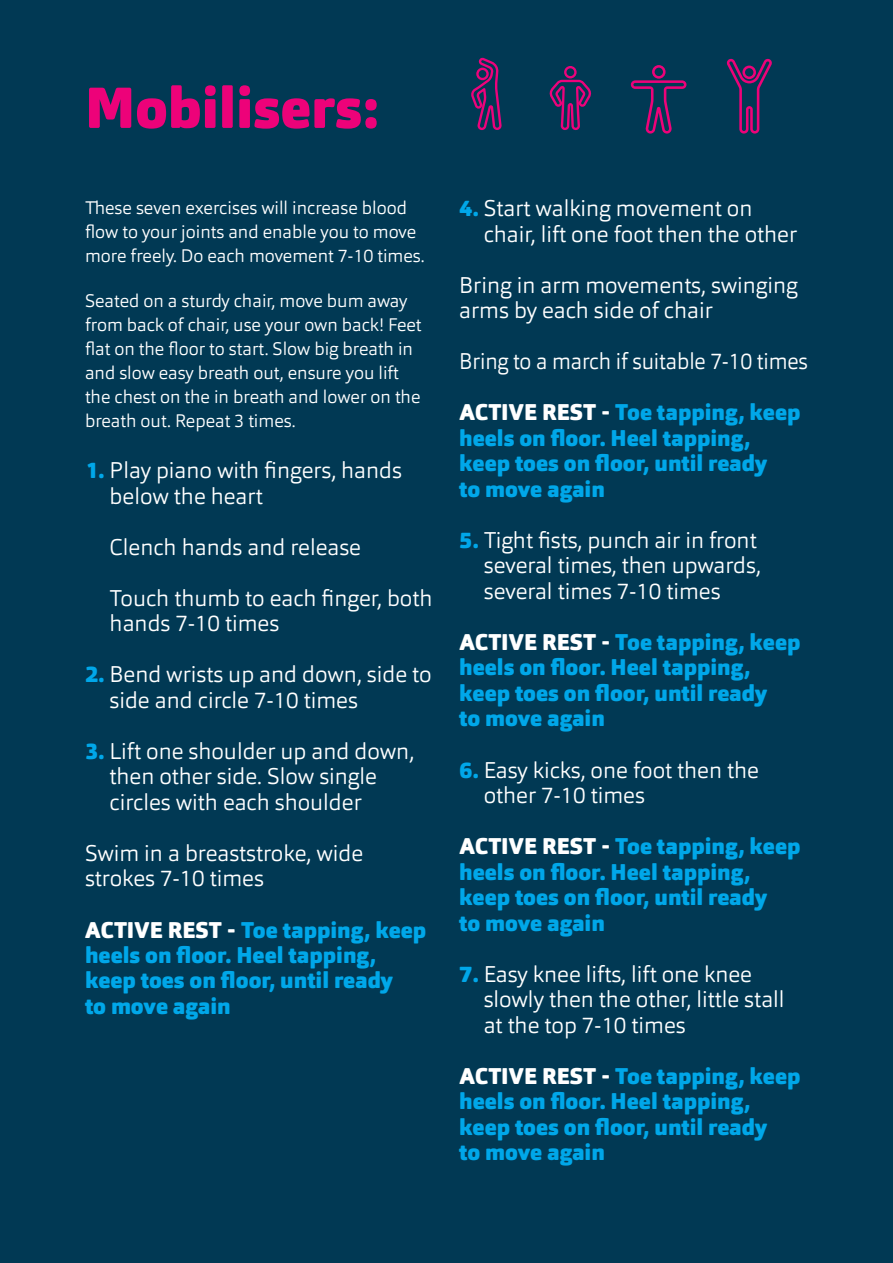
<style>
.page{position:relative;width:893px;height:1263px;background:#013954}
.page>*{position:absolute;margin:0;border:0;box-sizing:border-box;transform-origin:0 0}
.t1{font:900 57px "Orgon";color:#ed0279}
.t2{font:300 22.5px/25.5px "Orgon";color:#fff}
.t3{font:900 22.5px/25.5px "Orgon";color:#00a7e9}
.t4{font:300 22.5px "Orgon";color:#fff;scale:.95 1}
.t5{font:300 18px/24px "Orgon";color:#fff}
.s1{font-weight:900;color:#00a7e9}
.s2{color:#fff}
</style>
<div class="page">
<svg style="left:631px;top:65px;width:55px;height:69px"></svg>
<svg style="left:727px;top:58px;width:45px;height:76px"></svg>
<svg style="left:471px;top:58px;width:31px;height:72px"></svg>
<svg style="left:549px;top:66px;width:43px;height:64px"></svg>
<h1 class="t1" style="left:85px;top:71px;width:295px">Mobilisers:</h1>
<p class="t5" style="left:85px;top:196px;width:341px">These seven exercises will increase blood flow to your joints and enable you to move more freely. Do each movement 7-10 times.</p>
<p class="t5" style="left:85px;top:289px;width:338px">Seated on a sturdy chair, move bum away from back of chair, use your own back! Feet flat on the floor to start. Slow big breath in and slow easy breath out, ensure you lift the chest on the in breath and lower on the breath out. Repeat 3 times.</p>
<p class="t2" style="left:110px;top:458px;width:294px;text-indent:-25px"><span class="s1">1.</span> Play piano with fingers, hands below the heart</p>
<p class="t2" style="left:110px;top:534px;width:253px">Clench hands and release</p>
<p class="t2" style="left:110px;top:585px;width:324px">Touch thumb to each finger, both hands 7-10 times</p>
<p class="t2" style="left:109px;top:662px;width:324px;text-indent:-24px"><span class="s1">2.</span> Bend wrists up and down, side to side and circle 7-10 times</p>
<p class="t2" style="left:109px;top:738px;width:306px;text-indent:-24px"><span class="s1">3.</span> Lift one shoulder up and down, then other side. Slow single circles with each shoulder</p>
<p class="t2" style="left:85px;top:840px;width:280px">Swim in a breaststroke, wide strokes 7-10 times</p>
<p class="t3" style="left:85px;top:917px;width:343px"><span class="s2">ACTIVE REST -</span> Toe tapping, keep heels on floor. Heel tapping, keep toes on floor, until ready<br>to move again</p>
<p class="t2" style="left:484px;top:196px;width:315px;text-indent:-24px"><span class="s1">4.</span> Start walking movement on chair, lift one foot then the other</p>
<p class="t2" style="left:459px;top:272px;width:340px">Bring in arm movements, swinging arms by each side of chair</p>
<p class="t4" style="left:459px;top:347px;width:369px">Bring to a march if suitable 7-10 times</p>
<p class="t3" style="left:459px;top:400px;width:343px"><span class="s2">ACTIVE REST -</span> Toe tapping, keep heels on floor. Heel tapping, keep toes on floor, until ready<br>to move again</p>
<p class="t2" style="left:484px;top:527px;width:278px;text-indent:-25px"><span class="s1">5.</span> Tight fists, punch air in front several times, then upwards, several times 7-10 times</p>
<p class="t3" style="left:459px;top:629px;width:343px"><span class="s2">ACTIVE REST -</span> Toe tapping, keep heels on floor. Heel tapping, keep toes on floor, until ready<br>to move again</p>
<p class="t2" style="left:484px;top:757px;width:277px;text-indent:-24px"><span class="s1">6.</span> Easy kicks, one foot then the other 7-10 times</p>
<p class="t3" style="left:459px;top:833px;width:343px"><span class="s2">ACTIVE REST -</span> Toe tapping, keep heels on floor. Heel tapping, keep toes on floor, until ready<br>to move again</p>
<p class="t2" style="left:484px;top:961px;width:302px;text-indent:-24px"><span class="s1">7.</span> Easy knee lifts, lift one knee slowly then the other, little stall at the top 7-10 times</p>
<p class="t3" style="left:459px;top:1063px;width:343px"><span class="s2">ACTIVE REST -</span> Toe tapping, keep heels on floor. Heel tapping, keep toes on floor, until ready<br>to move again</p>
</div>
